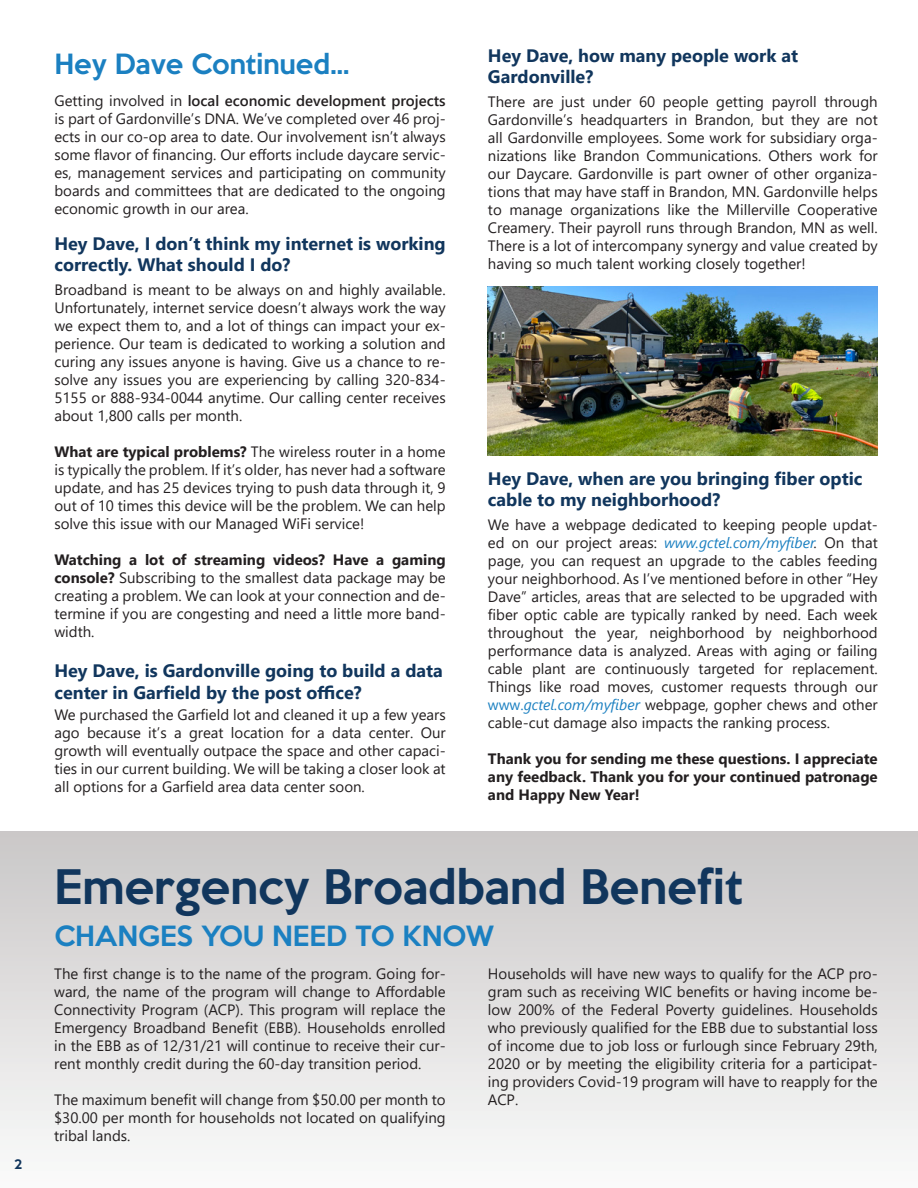
<style>
.page{position:relative;width:918px;height:1188px;background:#fff}
.page>*{position:absolute;margin:0;border:0;box-sizing:border-box;transform-origin:0 0}
.t1{font:500 43.5px "Keep Calm";color:#11365d}
.t2{font:500 25.5px "Keep Calm";color:#1b80c1}
.Body_Copy{font:700 18px/21px "Segoe UI";color:#11365d}
.Body_Copy-2{font:15px/18px "Segoe UI";color:#231f20;text-align:justify}
.Body_Copy-3{font:700 15px/18px "Segoe UI";color:#231f20;text-align:justify}
.t3{font:500 12px "Keep Calm";color:#11365d}
.s1{font-weight:600}
.s2{font-weight:700}
.s3{font-style:italic;color:#1b80c1}
.s4{font-style:italic}
.s5{color:#1b80c1}
</style>
<div class="page">
<div style="left:0;top:832px;width:918px;height:356px;background:linear-gradient(to bottom,#cac7c7,#fafbfa)"></div>
<img style="left:488px;top:286px;width:390px;height:170px">
<p class="t3" style="left:14px;top:1154px;width:10px">2</p>
<p class="t2" style="left:54px;top:42px;width:297px">Hey Dave Continued...</p>
<p class="Body_Copy-2" style="left:54px;top:91px;width:393px">Getting involved in <span class="s1">local economic development projects </span>is part of Gardonville’s DNA. We’ve completed over 46 proj&shy;ects in our co-op area to date. Our involvement isn’t always some flavor of financing. Our efforts include daycare servic&shy;es, management services and participating on community boards and committees that are dedicated to the ongoing economic growth in our area.</p>
<p class="Body_Copy" style="left:54px;top:232px;width:393px">Hey Dave, I don’t think my internet is working correctly. What should I do?</p>
<p class="Body_Copy-2" style="left:54px;top:280px;width:393px">Broadband is meant to be always on and highly available.<br>Unfortunately, internet service doesn’t always work the way we expect them to, and a lot of things can impact your ex&shy;perience. Our team is dedicated to working a solution and curing any issues anyone is having. Give us a chance to re&shy;solve any issues you are experiencing by calling 320-834- 5155 or 888-934-0044 anytime. Our calling center receives about 1,800 calls per month.</p>
<p class="Body_Copy-2" style="left:54px;top:442px;width:393px"><span class="s2">What are typical problems?</span> The wireless router in a home is typically the problem. If it’s older, has never had a software update, and has 25 devices trying to push data through it, 9 out of 10 times this device will be the problem. We can help solve this issue with our Managed WiFi service!</p>
<p class="Body_Copy-2" style="left:54px;top:550px;width:393px"><span class="s2">Watching a lot of streaming videos? Have a gaming console?</span> Subscribing to the smallest data package may be creating a problem. We can look at your connection and de&shy;termine if you are congesting and need a little more band&shy;width.</p>
<p class="Body_Copy" style="left:54px;top:658px;width:390px;line-height:21.6px">Hey Dave, is Gardonville going to build a data center in Garfield by the post office?</p>
<p class="Body_Copy-2" style="left:54px;top:704px;width:393px">We purchased the Garfield lot and cleaned it up a few years ago because it’s a great location for a data center. Our growth will eventually outpace the space and other capaci&shy;ties in our current building. We will be taking a closer look at all options for a Garfield area data center soon.</p>
<p class="Body_Copy" style="left:488px;top:43px;width:312px">Hey Dave, how many people work at<br>Gardonville?</p>
<p class="Body_Copy-2" style="left:488px;top:91px;width:391px">There are just under 60 people getting payroll through Gardonville’s headquarters in Brandon, but they are not all Gardonville employees. Some work for subsidiary orga&shy;nizations like Brandon Communications. Others work for our Daycare. Gardonville is part owner of other organiza&shy;tions that may have staff in Brandon, MN. Gardonville helps to manage organizations like the Millerville Cooperative Creamery. Their payroll runs through Brandon, MN as well.<br>There is a lot of intercompany synergy and value created by having so much talent working closely together!</p>
<p class="Body_Copy" style="left:488px;top:466px;width:376px">Hey Dave, when are you bringing fiber optic cable to my neighborhood?</p>
<p class="Body_Copy-2" style="left:488px;top:514px;width:391px">We have a webpage dedicated to keeping people updat&shy;ed on our project areas: <span class="s3">www.gctel.com/myfiber</span><span class="s4">.</span> On that page, you can request an upgrade to the cables feeding your neighborhood. As I’ve mentioned before in other “Hey Dave” articles, areas that are selected to be upgraded with fiber optic cable are typically ranked by need. Each week throughout the year, neighborhood by neighborhood performance data is analyzed. Areas with aging or failing cable plant are continuously targeted for replacement.<br>Things like road moves, customer requests through our <span class="s5">www.</span><span class="s3">gctel.com/myfiber</span> webpage, gopher chews and other cable-cut damage also impacts the ranking process.</p>
<p class="Body_Copy-3" style="left:488px;top:748px;width:391px">Thank you for sending me these questions. I appreciate any feedback. Thank you for your continued patronage and Happy New Year!</p>
<p class="t1" style="left:54px;top:849px;width:690px">Emergency Broadband Benefit</p>
<p class="t2" style="left:54px;top:914px;width:441px">CHANGES YOU NEED TO KNOW</p>
<p class="Body_Copy-2" style="left:54px;top:963px;width:393px">The first change is to the name of the program. Going for&shy;ward, the name of the program will change to Affordable Connectivity Program (ACP). This program will replace the Emergency Broadband Benefit (EBB). Households enrolled in the EBB as of 12/31/21 will continue to receive their cur&shy;rent monthly credit during the 60-day transition period.</p>
<p class="Body_Copy-2" style="left:54px;top:1089px;width:393px">The maximum benefit will change from $50.00 per month to $30.00 per month for households not located on qualifying tribal lands.</p>
<p class="Body_Copy-2" style="left:488px;top:963px;width:391px">Households will have new ways to qualify for the ACP pro&shy;gram such as receiving WIC benefits or having income be&shy;low 200% of the Federal Poverty guidelines. Households who previously qualified for the EBB due to substantial loss of income due to job loss or furlough since February 29th, 2020 or by meeting the eligibility criteria for a participat&shy;ing providers Covid-19 program will have to reapply for the ACP.</p>
</div>
